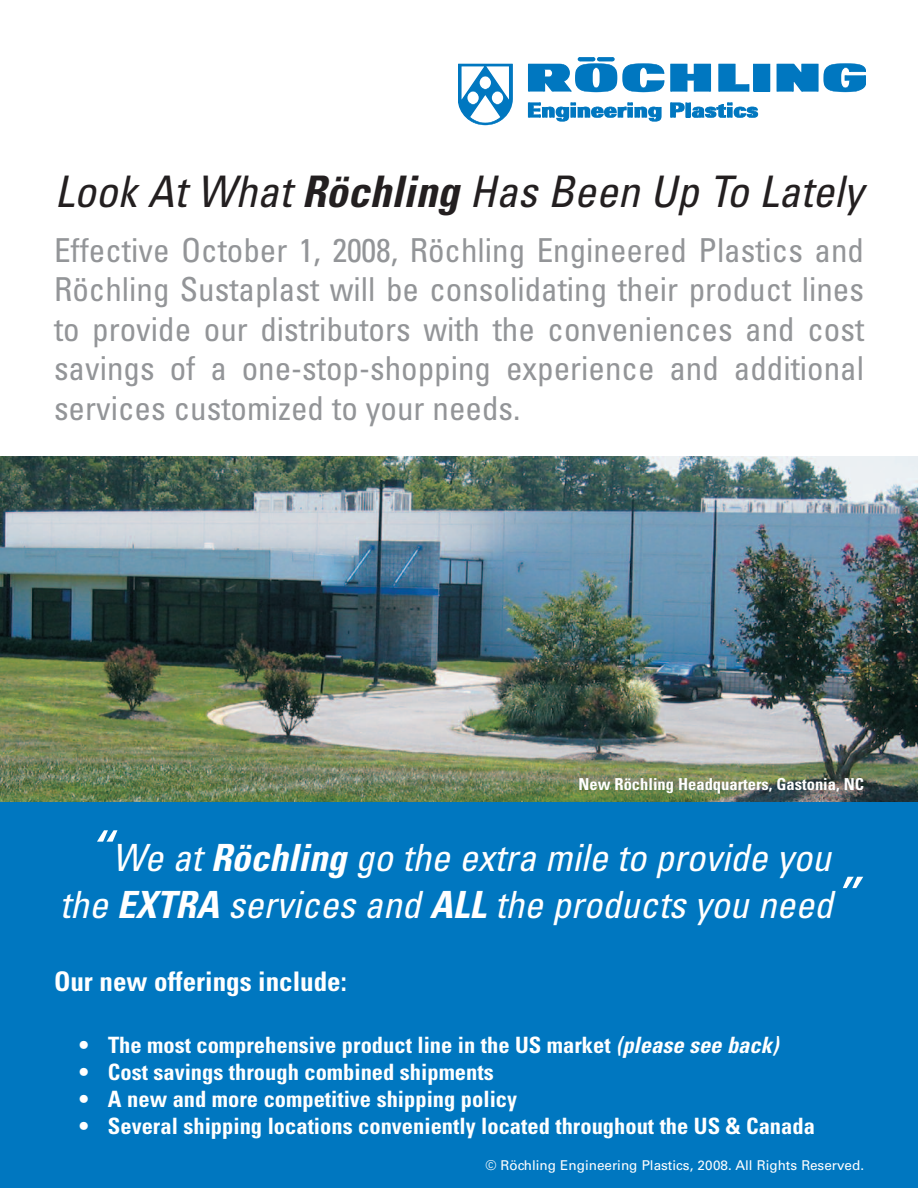
<style>
.page{position:relative;width:918px;height:1188px;background:#fff}
.page>*{position:absolute;margin:0;border:0;box-sizing:border-box;transform-origin:0 0}
.t1{font:italic condensed 43.5px "Univers";color:#231f20}
.t2{font:italic condensed 37.5px/46.5px "Univers";color:#fff;text-align:center}
.t3{font:condensed 33px/39.6px "Univers";color:#939598;text-align:justify}
.t4{font:700 condensed 27px "Univers";color:#fff}
.t5{font:700 condensed 22.5px "Univers";color:#fff}
.t6{font:700 condensed 16.5px "Univers";color:#fff}
.t7{font:13.5px "Univers";color:#fff}
.s1{font-weight:700}
.s2{font-size:57px}
.s3{font-style:italic}
</style>
<div class="page">
<img style="left:0;top:456px;width:918px;height:346px">
<svg style="left:529px;top:103px;width:132px;height:19px"></svg>
<svg style="left:671px;top:103px;width:13px;height:14px"></svg>
<div style="left:686px;top:103px;width:4px;height:15px;border:1px solid #0077c0"></div>
<svg style="left:692px;top:103px;width:66px;height:15px"></svg>
<svg style="left:458px;top:64px;width:54px;height:61px"></svg>
<svg style="left:529px;top:63px;width:88px;height:29px"></svg>
<svg style="left:671px;top:64px;width:39px;height:27px"></svg>
<svg style="left:623px;top:63px;width:41px;height:29px"></svg>
<svg style="left:824px;top:63px;width:41px;height:29px"></svg>
<svg style="left:719px;top:64px;width:30px;height:27px"></svg>
<div style="left:754px;top:64px;width:15px;height:27px;background:#0077c0"></div>
<svg style="left:777px;top:64px;width:41px;height:27px"></svg>
<div style="left:578px;top:57px;width:17px;height:4px;border:1px solid #0077c0;border-radius:2px"></div>
<div style="left:598px;top:57px;width:16px;height:4px;border:1px solid #0077c0;border-radius:2px"></div>
<div style="left:0;top:802px;width:918px;height:386px;background:#0077c0"></div>
<h1 class="t1" style="left:55px;top:175px;width:810px">Look At What <span class="s1">Röchling</span> Has Been Up To Lately</h1>
<p class="t3" style="left:54px;top:233px;width:812px">Effective October 1, 2008, Röchling Engineered Plastics and Röchling Sustaplast will be consolidating their product lines to provide our distributors with the conveniences and cost savings of a one-stop-shopping experience and additional services customized to your needs.</p>
<p class="t6" style="left:578px;top:778px;width:287px">New Röchling Headquarters, Gastonia, NC</p>
<p class="t2" style="left:60px;top:838px;width:800px"><span class="s2">“</span>We at <span class="s1">Röchling</span> go the extra mile to provide you the <span class="s1">EXTRA</span> services and <span class="s1">ALL</span> the products you need<span class="s2">”</span></p>
<p class="t4" style="left:54px;top:972px;width:294px">Our new offerings include:</p>
<p class="t5" style="left:79px;top:1037px;width:701px">• The most comprehensive product line in the US market <span class="s3">(please see back)</span></p>
<p class="t5" style="left:79px;top:1064px;width:416px">• Cost savings through combined shipments</p>
<p class="t5" style="left:79px;top:1091px;width:439px">• A new and more competitive shipping policy</p>
<p class="t5" style="left:79px;top:1118px;width:737px">• Several shipping locations conveniently located throughout the US &amp; Canada</p>
<p class="t7" style="left:486px;top:1160px;width:380px">© Röchling Engineering Plastics, 2008. All Rights Reserved.</p>
</div>
